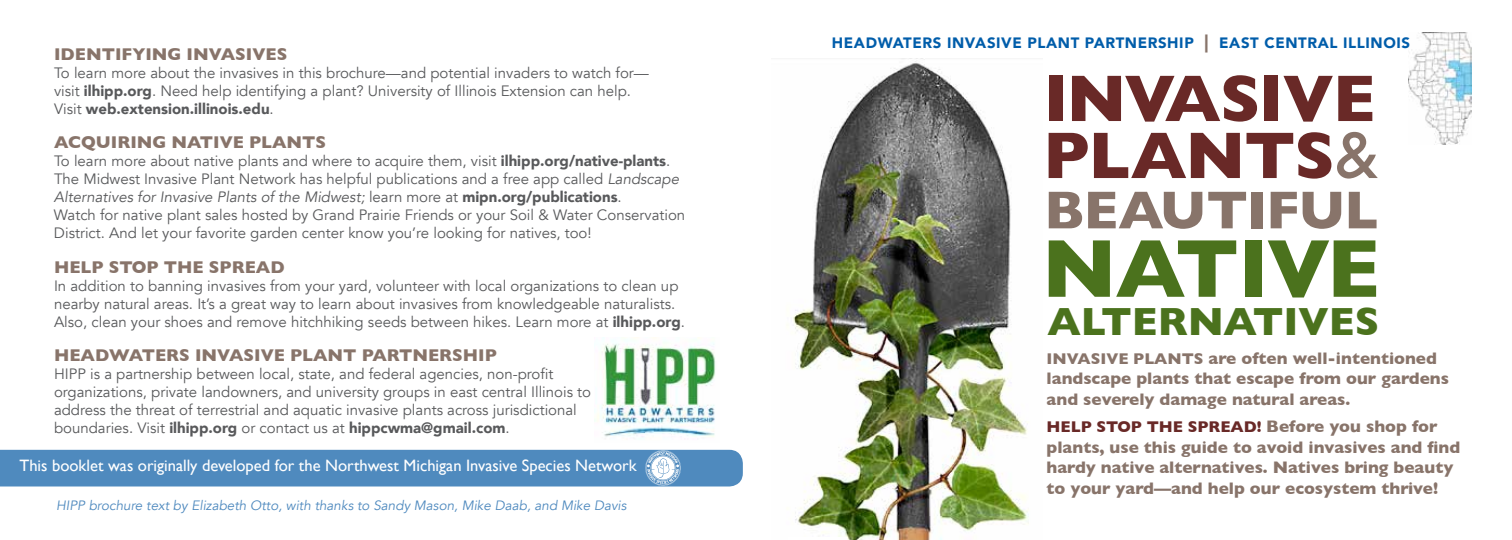
<style>
.page{position:relative;width:1512px;height:540px;background:#fff}
.page>*{position:absolute;margin:0;border:0;box-sizing:border-box;transform-origin:0 0}
.t1{font:700 83.25px "Gill Sans";letter-spacing:-.02em;color:#4b721d}
.t2{font:700 66.75px/57px "Gill Sans";letter-spacing:-.02em;color:#692927}
.t3{font:700 54px "Gill Sans";letter-spacing:-.02em;color:#88746a}
.t4{font:700 40.05px "Gill Sans";color:#4b721d}
.t5{font:700 17.4px "Gill Sans";color:#88746a}
.t6{font:700 17.1px/20.4px "Gill Sans";color:#88746a}
.t7{font:16.5px "Gill Sans";color:#fff}
.t8{font:700 15.9px "Gill Sans";color:#692927}
.t9{font:15px/18px "Avenir";color:#58595b}
.t10{font:900 15px "Avenir";letter-spacing:.04em;color:#005daa}
.t11{font:italic 13.5px "Avenir";color:#4e89be}
.s1{font-weight:900}
.s2{font-size:18px;color:#88746a}
.s3{font-weight:400;font-size:69px;color:#88746a}
.s4{font-size:15.9px}
.s5{font-size:17.1px;color:#88746a}
</style>
<div class="page">
<img style="left:787px;top:59px;width:242px;height:481px">
<hr style="left:788px;top:538px;width:59px;height:2px;background:#fff">
<img style="left:1408px;top:32px;width:63px;height:113px">
<img style="left:597px;top:337px;width:119px;height:101px">
<div style="left:0;top:450px;width:743px;height:37px;background:#4f8abe"></div>
<p class="t5" style="left:54px;top:40px;width:235px">IDENTIFYING INVASIVES</p>
<p class="t9" style="left:54px;top:64px;width:596px">To learn more about the invasives in this brochure—and potential invaders to watch for— visit <span class="s1">ilhipp.org</span>. Need help identifying a plant? University of Illinois Extension can help.<br>Visit <span class="s1">web.extension.illinois.edu</span>.</p>
<p class="t5" style="left:54px;top:129px;width:274px">ACQUIRING NATIVE PLANTS</p>
<p class="t9" style="left:54px;top:152px;width:633px">To learn more about native plants and where to acquire them, visit <span class="s1">ilhipp.org/native-plants</span>.<br>The Midwest Invasive Plant Network has helpful publications and a free app called Landscape Alternatives for Invasive Plants of the Midwest; l e a r n m o re a t <span class="s1">m i p n . o rg/p u b l i cati o n s</span> .<br>Watch for native plant sales hosted by Grand Prairie Friends or your Soil &amp; Water Conservation District. And let your favorite garden center know you’re looking for natives, too!</p>
<p class="t5" style="left:54px;top:253px;width:232px">HELP STOP THE SPREAD</p>
<p class="t9" style="left:54px;top:277px;width:632px">In addition to banning invasives from your yard, volunteer with local organizations to clean up nearby natural areas. It’s a great way to learn about invasives from knowledgeable naturalists.<br>Also, clean your shoes and remove hitchhiking seeds between hikes. Learn more at <span class="s1">ilhipp.org</span>.</p>
<p class="t5" style="left:54px;top:341px;width:444px">HEADWATERS INVASIVE PLANT PARTNERSHIP</p>
<p class="t9" style="left:54px;top:365px;width:539px">HIPP is a partnership between local, state, and federal agencies, non-profit organizations, private landowners, and university groups in east central Illinois to address the threat of terrestrial and aquatic invasive plants across jurisdictional boundaries. Visit <span class="s1">ilhipp.org</span> or contact us at <span class="s1">hippcwma@gmail.com</span>.</p>
<p class="t7" style="left:19px;top:455px;width:619px">This booklet was originally developed for the Northwest Michigan Invasive Species Network</p>
<p class="t11" style="left:56px;top:498px;width:572px">HIPP brochure text by Elizabeth Otto, with thanks to Sandy Mason, Mike Daab, and Mike Davis</p>
<p class="t10" style="left:832px;top:30px;width:580px">HEADWATERS INVASIVE PLANT PARTNERSHIP <span class="s2">|</span> EAST CENTRAL ILLINOIS</p>
<h2 class="t2" style="left:1043px;top:69px;width:337px">INVASIVE<br>PLANTS<span class="s3">&amp;</span></h2>
<h3 class="t3" style="left:1044px;top:167px;width:336px">BEAUTIFUL</h3>
<h1 class="t1" style="left:1042px;top:203px;width:340px">NATIVE</h1>
<h3 class="t4" style="left:1048px;top:290px;width:333px">ALTERNATIVES</h3>
<p class="t6" style="left:1047px;top:347px;width:404px"><span class="s4">INVASIVE PLANTS</span> are often well-intentioned landscape plants that escape from our gardens and severely damage natural areas.</p>
<p class="t8" style="left:1047px;top:414px;width:393px">HELP STOP THE SPREAD! <span class="s5">Before you shop for</span></p>
<p class="t6" style="left:1047px;top:436px;width:415px">plants, use this guide to avoid invasives and find hardy native alternatives. Natives bring beauty to your yard—and help our ecosystem thrive!</p>
</div>
